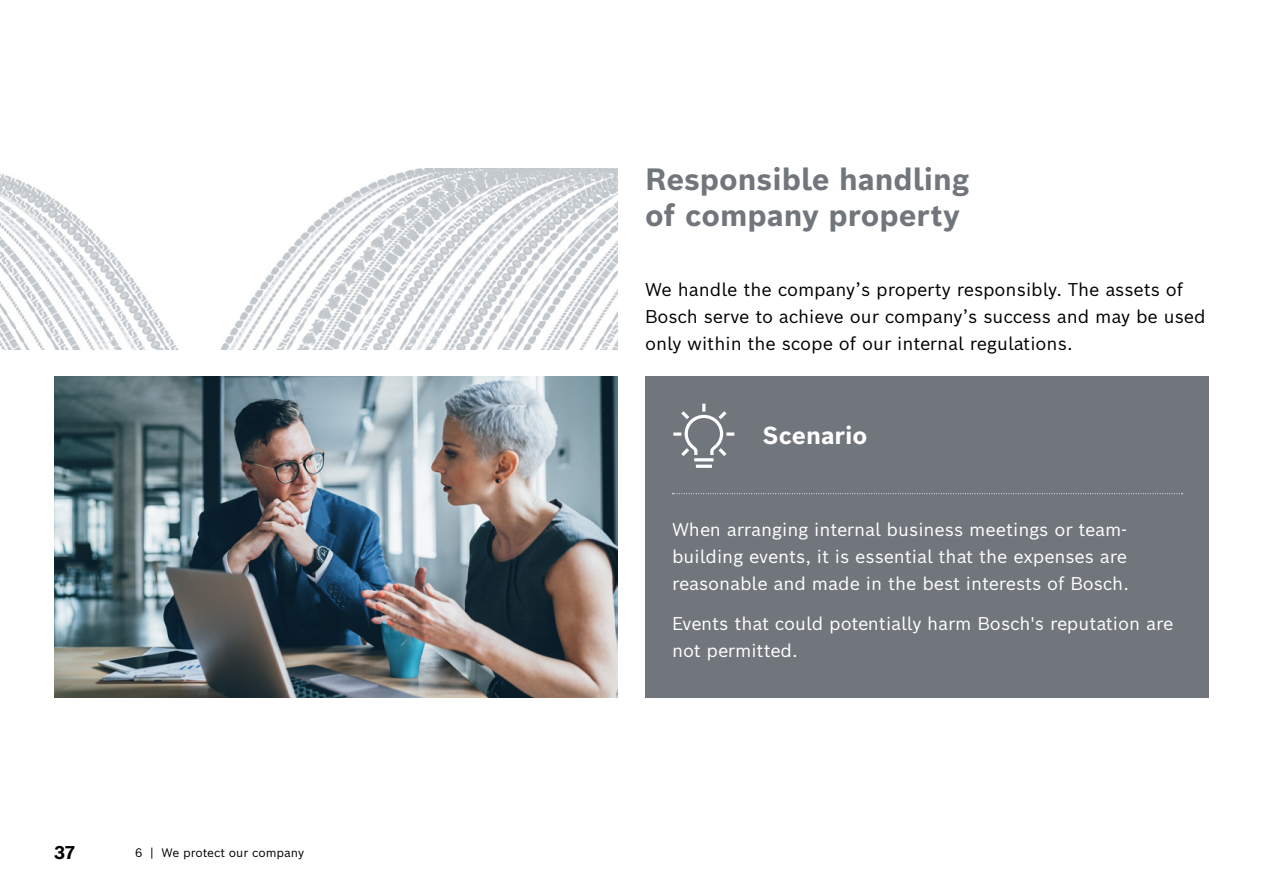
<style>
.page{position:relative;width:1263px;height:893px;background:#fff}
.page>*{position:absolute;margin:0;border:0;box-sizing:border-box;transform-origin:0 0}
.t1{font:700 30px/36px "Bosch Sans";color:#71767c}
.t2{font:700 24px "Bosch Sans";color:#fff}
.t3{font:18px/27px "Bosch Sans";color:#fff}
.t4{font:18px/27px "Bosch Sans";color:#000}
.t5{font:700 18px "Bosch Sans";color:#000}
.t6{font:12px "Bosch Sans";letter-spacing:-.015em;color:#000}
</style>
<div class="page">
<div style="left:645px;top:494px;width:564px;height:203px;background:#71767c"></div>
<img style="left:54px;top:377px;width:564px;height:320px">
<img style="left:0;top:168px;width:618px;height:182px">
<div style="left:645px;top:377px;width:564px;height:117px;background:#71767c"></div>
<svg style="left:673px;top:404px;width:61px;height:64px"></svg>
<svg style="left:672px;top:493px;width:510px;height:1px"></svg>
<p class="t5" style="left:54px;top:837px;width:23px">37</p>
<p class="t6" style="left:135px;top:843px;width:171px">6 | We protect our company</p>
<h2 class="t1" style="left:645px;top:158px;width:326px">Responsible handling of company property</h2>
<p class="t4" style="left:645px;top:274px;width:562px">We handle the company’s property responsibly. The assets of<br>Bosch serve to achieve our company’s success and may be used only within the scope of our internal regulations.</p>
<p class="t2" style="left:763px;top:415px;width:106px">Scenario</p>
<p class="t3" style="left:672px;top:514px;width:457px">When arranging internal business meetings or team-</p>
<p class="t3" style="left:672px;top:541px;width:458px">building events, it is essential that the expenses are reasonable and made in the best interests of Bosch.</p>
<p class="t3" style="left:672px;top:608px;width:503px">Events that could potentially harm Bosch's reputation are not permitted.</p>
</div>
